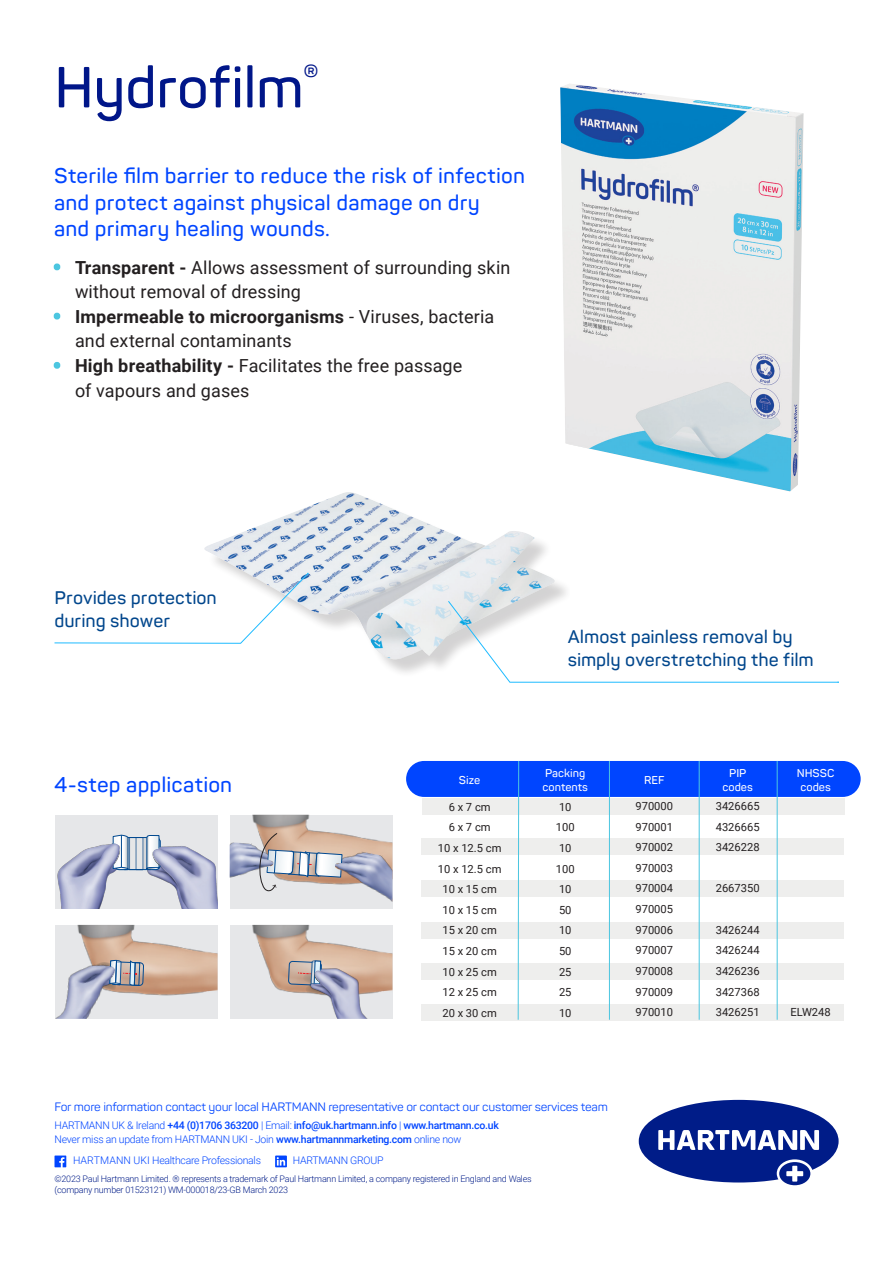
<style>
.page{position:relative;width:893px;height:1263px;background:#fff}
.page>*{position:absolute;margin:0;border:0;box-sizing:border-box;transform-origin:0 0}
.Question{font:600 57px "Panton";letter-spacing:-.015em;color:#001689}
.t1{font:600 21px/26.4px "Panton";letter-spacing:.005em;color:#0045ff}
.t2{font:18px/24.6px "Roboto";letter-spacing:.005em;color:#231f20}
.Question-2{font:600 18px/23.2px "Panton";color:#01468c}
.t3{font:12px "Panton";letter-spacing:-.025em;color:#0045ff}
.t4{font:11.25px "Roboto";color:#231f20}
.t5{font:600 11.25px/13.5px "Panton";color:#fff}
.t6{font:300 10.5px "Roboto";letter-spacing:-.025em;color:#0045ff}
.t7{font:500 10.5px "Roboto";letter-spacing:-.025em;color:#0045ff}
.t8{font:300 9px/10.6px "Roboto";letter-spacing:-.025em;color:#001c88}
.s1{color:#4cc6e0}
.s2{font-weight:700}
.s3{font-weight:300}
.s4{font-weight:500}
</style>
<div class="page">
<img style="left:560px;top:84px;width:244px;height:407px">
<div style="left:55px;top:815px;width:163px;height:94px;background:#e6e7e9"></div>
<img style="left:137px;top:843px;width:81px;height:66px">
<img style="left:57px;top:844px;width:71px;height:65px">
<svg style="left:111px;top:835px;width:49px;height:35px"></svg>
<div style="left:230px;top:815px;width:162px;height:94px;background:#e6e7e9"></div>
<img style="left:252px;top:815px;width:140px;height:32px">
<img style="left:342px;top:847px;width:50px;height:55px">
<img style="left:230px;top:842px;width:25px;height:36px">
<div style="left:230px;top:925px;width:162px;height:94px;background:#e6e7e9"></div>
<img style="left:252px;top:925px;width:140px;height:68px">
<img style="left:328px;top:966px;width:45px;height:53px">
<div style="left:55px;top:925px;width:163px;height:94px;background:#e6e7e9"></div>
<img style="left:77px;top:925px;width:141px;height:71px">
<img style="left:55px;top:956px;width:66px;height:63px">
<svg style="left:288px;top:961px;width:58px;height:35px;background:#ada5ad"></svg>
<svg style="left:95px;top:953px;width:49px;height:40px;background:#ada4a6"></svg>
<svg style="left:255px;top:833px;width:87px;height:59px"></svg>
<div style="left:207px;top:495px;width:362px;height:183px;background:#231f20;opacity:.2"></div>
<img style="left:204px;top:492px;width:351px;height:169px">
<svg style="left:447px;top:600px;width:392px;height:83px"></svg>
<svg style="left:54px;top:572px;width:255px;height:72px"></svg>
<div style="left:422px;top:798px;width:422px;height:17px;background:#eeeeed"></div>
<div style="left:422px;top:838px;width:422px;height:17px;background:#eeeeed"></div>
<div style="left:422px;top:880px;width:422px;height:17px;background:#eeeeed"></div>
<div style="left:422px;top:922px;width:422px;height:16px;background:#eeeeed"></div>
<div style="left:422px;top:963px;width:422px;height:17px;background:#eeeeed"></div>
<div style="left:422px;top:1004px;width:422px;height:17px;background:#eeeeed"></div>
<div style="left:406px;top:761px;width:455px;height:36px;background:#0045ff;border-radius:18px"></div>
<svg style="left:517px;top:760px;width:3px;height:260px"></svg>
<hr style="left:609px;top:761px;width:1px;height:259px;background:#4cc6e0">
<hr style="left:699px;top:761px;width:1px;height:259px;background:#4cc6e0">
<hr style="left:777px;top:761px;width:1px;height:259px;background:#4cc6e0">
<svg style="left:55px;top:1155px;width:11px;height:12px"></svg>
<svg style="left:275px;top:1155px;width:12px;height:12px"></svg>
<div style="left:779px;top:1162px;width:31px;height:23px;background:#001c88;border-radius:50%"></div>
<svg style="left:639px;top:1100px;width:200px;height:82px"></svg>
<p class="Question" style="left:54px;top:52px;width:267px">Hydrofilm<sup>®</sup></p>
<p class="t1" style="left:54px;top:163px;width:473px">Sterile film barrier to reduce the risk of infection and protect against physical damage on dry<br>and primary healing wounds.</p>
<p class="t2" style="left:75px;top:254px;width:437px;text-indent:-21px"><span class="s1">•</span> <span class="s2">Transparent -</span> Allows assessment of surrounding skin without removal of dressing</p>
<p class="t2" style="left:75px;top:303px;width:421px;text-indent:-21px"><span class="s1">•</span> <span class="s2">Impermeable to microorganisms</span> - Viruses, bacteria and external contaminants</p>
<p class="t2" style="left:75px;top:353px;width:389px;text-indent:-21px"><span class="s1">•</span> <span class="s2">High breathability -</span> Facilitates the free passage of vapours and gases</p>
<p class="Question-2" style="left:55px;top:585px;width:164px">Provides protection during shower</p>
<p class="Question-2" style="left:568px;top:624px;width:248px">Almost painless removal by simply overstretching the film</p>
<p class="t1" style="left:54px;top:772px;width:180px">4-step application</p>
<p class="t5" style="left:459px;top:773px;width:23px">Size</p>
<p class="t5" style="left:542px;top:767px;width:47px">Packing contents</p>
<p class="t5" style="left:644px;top:773px;width:22px">REF</p>
<p class="t4" style="left:449px;top:799px;width:43px">6 x 7 cm</p>
<p class="t4" style="left:449px;top:819px;width:43px">6 x 7 cm</p>
<p class="t4" style="left:438px;top:840px;width:65px">10 x 12.5 cm</p>
<p class="t4" style="left:438px;top:861px;width:65px">10 x 12.5 cm</p>
<p class="t4" style="left:442px;top:881px;width:56px">10 x 15 cm</p>
<p class="t4" style="left:442px;top:902px;width:56px">10 x 15 cm</p>
<p class="t4" style="left:442px;top:922px;width:56px">15 x 20 cm</p>
<p class="t4" style="left:442px;top:943px;width:56px">15 x 20 cm</p>
<p class="t4" style="left:442px;top:964px;width:56px">10 x 25 cm</p>
<p class="t4" style="left:442px;top:984px;width:56px">12 x 25 cm</p>
<p class="t4" style="left:442px;top:1005px;width:56px">20 x 30 cm</p>
<p class="t4" style="left:559px;top:799px;width:14px">10</p>
<p class="t4" style="left:556px;top:819px;width:20px">100</p>
<p class="t4" style="left:559px;top:840px;width:14px">10</p>
<p class="t4" style="left:556px;top:861px;width:20px">100</p>
<p class="t4" style="left:559px;top:881px;width:14px">10</p>
<p class="t4" style="left:559px;top:902px;width:14px">50</p>
<p class="t4" style="left:559px;top:922px;width:14px">10</p>
<p class="t4" style="left:559px;top:943px;width:14px">50</p>
<p class="t4" style="left:559px;top:964px;width:14px">25</p>
<p class="t4" style="left:559px;top:984px;width:14px">25</p>
<p class="t4" style="left:559px;top:1005px;width:14px">10</p>
<p class="t4" style="left:635px;top:798px;width:39px">970000</p>
<p class="t4" style="left:635px;top:819px;width:39px">970001</p>
<p class="t4" style="left:635px;top:839px;width:39px">970002</p>
<p class="t4" style="left:635px;top:860px;width:39px">970003</p>
<p class="t4" style="left:635px;top:880px;width:39px">970004</p>
<p class="t4" style="left:635px;top:901px;width:39px">970005</p>
<p class="t4" style="left:635px;top:922px;width:39px">970006</p>
<p class="t4" style="left:635px;top:942px;width:39px">970007</p>
<p class="t4" style="left:635px;top:963px;width:39px">970008</p>
<p class="t4" style="left:635px;top:983px;width:39px">970009</p>
<p class="t4" style="left:635px;top:1004px;width:39px">970010</p>
<p class="t3" style="left:55px;top:1099px;width:555px">For more information contact your local HARTMANN representative or contact our customer services team</p>
<p class="t7" style="left:55px;top:1118px;width:446px"><span class="s3">HARTMANN UK &amp; Ireland</span> +44 (0)1706 363200 <span class="s3">| Email:</span> info@uk.hartmann.info <span class="s3">|</span> www.hartmann.co.uk</p>
<p class="t6" style="left:55px;top:1132px;width:408px">Never miss an update from HARTMANN UKI - Join <span class="s4">www.hartmannmarketing.com</span> online now</p>
<p class="t6" style="left:73px;top:1153px;width:190px">HARTMANN UKI Healthcare Professionals</p>
<p class="t6" style="left:293px;top:1153px;width:92px">HARTMANN GROUP</p>
<p class="t8" style="left:55px;top:1173px;width:479px">©2023 Paul Hartmann Limited. ® represents a trademark of Paul Hartmann Limited, a company registered in England and Wales (company number 01523121) WM-000018/23-GB March 2023</p>
<p class="t5" style="left:729px;top:767px;width:19px">PIP</p>
<p class="t5" style="left:722px;top:780px;width:32px">codes</p>
<p class="t5" style="left:797px;top:767px;width:39px">NHSSC</p>
<p class="t5" style="left:800px;top:780px;width:32px">codes</p>
<p class="t4" style="left:716px;top:798px;width:45px">3426665</p>
<p class="t4" style="left:716px;top:819px;width:45px">4326665</p>
<p class="t4" style="left:716px;top:839px;width:45px">3426228</p>
<p class="t4" style="left:716px;top:880px;width:45px">2667350</p>
<p class="t4" style="left:716px;top:922px;width:45px">3426244</p>
<p class="t4" style="left:716px;top:942px;width:45px">3426244</p>
<p class="t4" style="left:716px;top:963px;width:45px">3426236</p>
<p class="t4" style="left:716px;top:983px;width:45px">3427368</p>
<p class="t4" style="left:716px;top:1004px;width:45px">3426251</p>
<p class="t4" style="left:790px;top:1004px;width:42px">ELW248</p>
</div>
